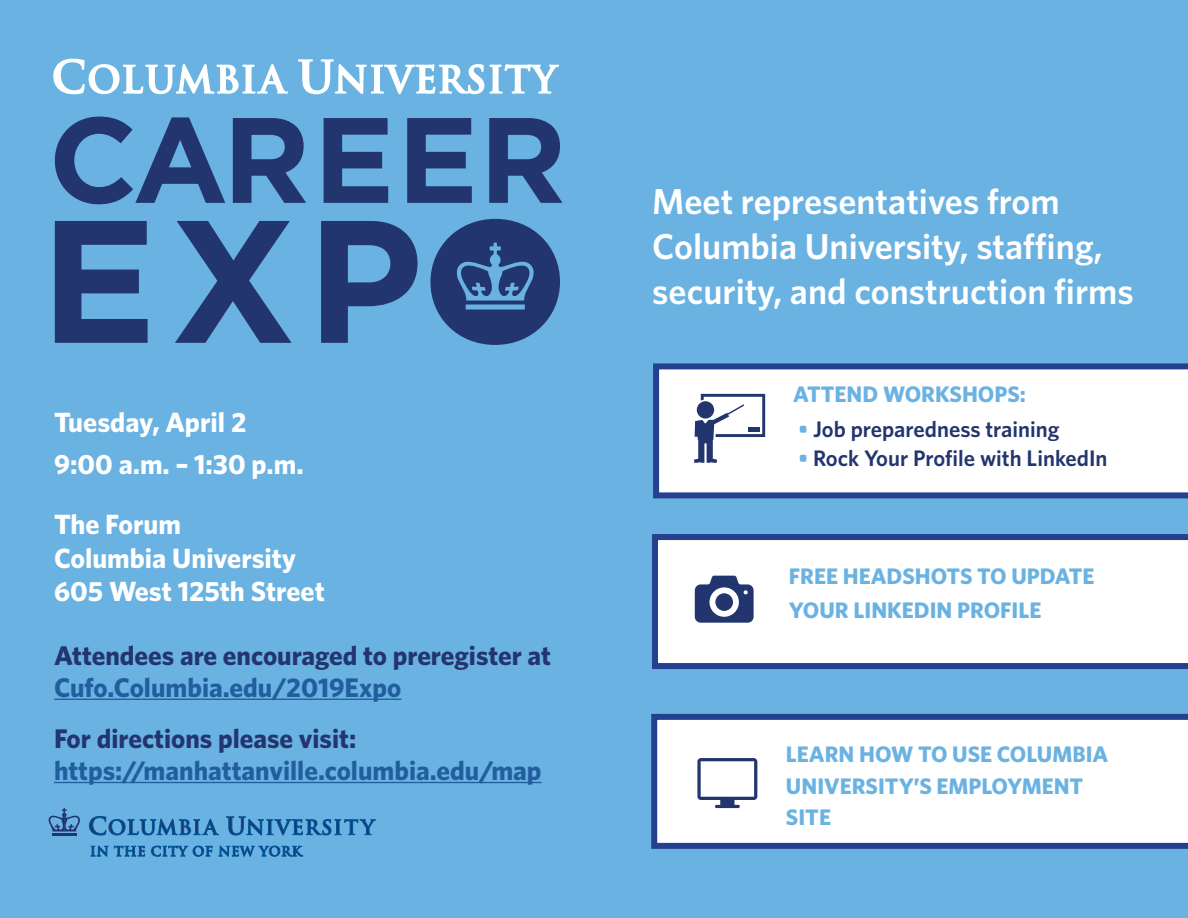
<style>
.page{position:relative;width:1188px;height:918px;background:#6ab2e2}
.page>*{position:absolute;margin:0;border:0;box-sizing:border-box;transform-origin:0 0}
.t1{font:600 36px/45px "Whitney";color:#fff}
.t2{font:700 27.9px/33.5px "Whitney";color:#fff}
.t3{font:700 27px "Whitney";color:#215e9e}
.t4{font:700 27px "Whitney";color:#23356e}
.t5{font:700 22.5px/31.5px "Whitney";color:#6ab2e2}
.t6{font:600 22.5px "Whitney";color:#23356e}
.s1{color:#6ab2e2}
</style>
<div class="page">
<hr style="left:54px;top:782px;width:488px;height:1px;background:#215e9e">
<hr style="left:54px;top:699px;width:347px;height:1px;background:#215e9e">
<svg style="left:53px;top:58px;width:510px;height:146px"></svg>
<svg style="left:55px;top:221px;width:93px;height:122px"></svg>
<svg style="left:175px;top:221px;width:117px;height:122px"></svg>
<svg style="left:321px;top:221px;width:97px;height:122px"></svg>
<svg style="left:430px;top:219px;width:130px;height:126px"></svg>
<svg style="left:89px;top:816px;width:287px;height:40px"></svg>
<svg style="left:48px;top:808px;width:32px;height:27px"></svg>
<svg style="left:653px;top:363px;width:535px;height:135px"></svg>
<svg style="left:694px;top:394px;width:71px;height:69px"></svg>
<svg style="left:652px;top:534px;width:536px;height:135px"></svg>
<svg style="left:695px;top:576px;width:59px;height:47px"></svg>
<svg style="left:651px;top:714px;width:537px;height:135px"></svg>
<svg style="left:697px;top:758px;width:60px;height:50px"></svg>
<p class="t2" style="left:54px;top:405px;width:194px">Tuesday, April 2</p>
<p class="t2" style="left:54px;top:447px;width:251px">9:00 a.m. – 1:30 p.m.</p>
<p class="t2" style="left:54px;top:507px;width:272px">The Forum<br>Columbia University<br>605 West 125th Street</p>
<p class="t4" style="left:54px;top:638px;width:499px">Attendees are encouraged to preregister at</p>
<p class="t3" style="left:54px;top:669px;width:349px">Cufo.Columbia.edu/2019Expo</p>
<p class="t4" style="left:54px;top:721px;width:304px">For directions please visit:</p>
<p class="t3" style="left:54px;top:752px;width:489px">https://manhattanville.columbia.edu/map</p>
<h1 class="t1" style="left:652px;top:178px;width:483px">Meet representatives from<br>Columbia University, stafng, security, and construction frms</h1>
<p class="t5" style="left:793px;top:378px;width:234px">ATTEND WORKSHOPS:</p>
<p class="t6" style="left:798px;top:415px;width:263px"><span class="s1">•</span> Job preparedness training</p>
<p class="t6" style="left:798px;top:443px;width:311px"><span class="s1">•</span> Rock Your Profle with LinkedIn</p>
<p class="t5" style="left:789px;top:558px;width:307px;line-height:34.5px">FREE HEADSHOTS TO UPDATE<br>YOUR LINKEDIN PROFILE</p>
<p class="t5" style="left:786px;top:738px;width:324px">LEARN HOW TO USE COLUMBIA<br>UNIVERSITY’S EMPLOYMENT<br>SITE</p>
</div>
